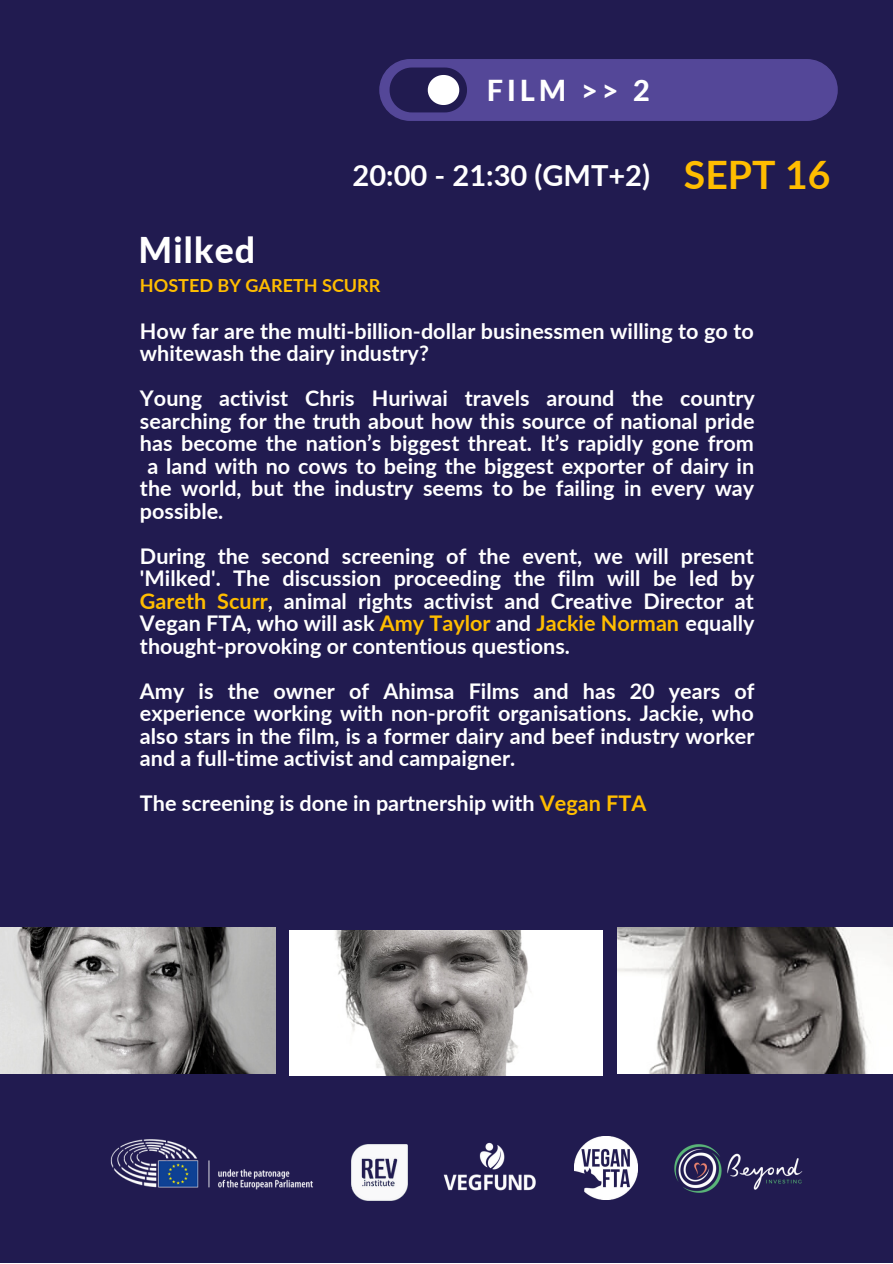
<style>
.page{position:relative;width:893px;height:1264px;background:#fff}
.page>*{position:absolute;margin:0;border:0;box-sizing:border-box;transform-origin:0 0}
.t1{font:800 35.55px "Lato";letter-spacing:.035em;color:#fff}
.t2{font:700 29.1px "Lato";color:#fff}
.t3{font:800 28.95px "Lato";color:#fff}
.t4{font:700 21.6px/22.5px "Lato";color:#fff;text-align:justify}
.t5{font:700 18px "Lato";color:#ffbd00}
.s1{font-size:39.15px;color:#ffbd00}
.s2{color:#ffbd00}
</style>
<div class="page">
<div style="left:0;top:0;width:892px;height:1262px;background:#211b50"></div>
<svg style="left:379px;top:59px;width:458px;height:62px;background:#524692"></svg>
<img style="left:674px;top:1144px;width:129px;height:49px">
<img style="left:351px;top:1144px;width:57px;height:56px">
<img style="left:443px;top:1142px;width:93px;height:49px">
<img style="left:110px;top:1139px;width:203px;height:51px">
<img style="left:574px;top:1136px;width:63px;height:63px">
<img style="left:617px;top:927px;width:275px;height:145px">
<img style="left:289px;top:930px;width:314px;height:145px">
<img style="left:0;top:927px;width:275px;height:145px">
<h3 class="t3" style="left:487px;top:72px;width:165px">FILM &gt;&gt; 2</h3>
<h2 class="t2" style="left:352px;top:157px;width:479px">20:00 - 21:30 (GMT+2) <span class="s1">SEPT 16</span></h2>
<h1 class="t1" style="left:138px;top:228px;width:118px">Milked</h1>
<p class="t5" style="left:140px;top:274px;width:242px">HOSTED BY GARETH SCURR</p>
<p class="t4" style="left:140px;top:319px;width:615px">How far are the multi-billion-dollar businessmen willing to go to whitewash the dairy industry?</p>
<p class="t4" style="left:140px;top:386px;width:616px">Young activist Chris Huriwai travels around the country</p>
<p class="t4" style="left:140px;top:409px;width:616px">searching for the truth about how this source of national pride</p>
<p class="t4" style="left:140px;top:431px;width:615px">has become the nation’s biggest threat. It’s rapidly gone from</p>
<p class="t4" style="left:147px;top:454px;width:608px">a land with no cows to being the biggest exporter of dairy in</p>
<p class="t4" style="left:140px;top:476px;width:615px">the world, but the industry seems to be failing in every way</p>
<p class="t4" style="left:140px;top:499px;width:85px">possible.</p>
<p class="t4" style="left:140px;top:544px;width:616px">During the second screening of the event, we will present 'Milked'. The discussion proceeding the film will be led by <span class="s2">Gareth Scurr</span>, animal rights activist and Creative Director at Vegan FTA, who will ask <span class="s2">Amy Taylor</span> and <span class="s2">Jackie Norman</span> equally thought-provoking or contentious questions.</p>
<p class="t4" style="left:140px;top:679px;width:616px">Amy is the owner of Ahimsa Films and has 20 years of experience working with non-profit organisations. Jackie, who also stars in the film, is a former dairy and beef industry worker and a full-time activist and campaigner.</p>
<p class="t4" style="left:140px;top:791px;width:508px">The screening is done in partnership with <span class="s2">Vegan FTA</span></p>
</div>
